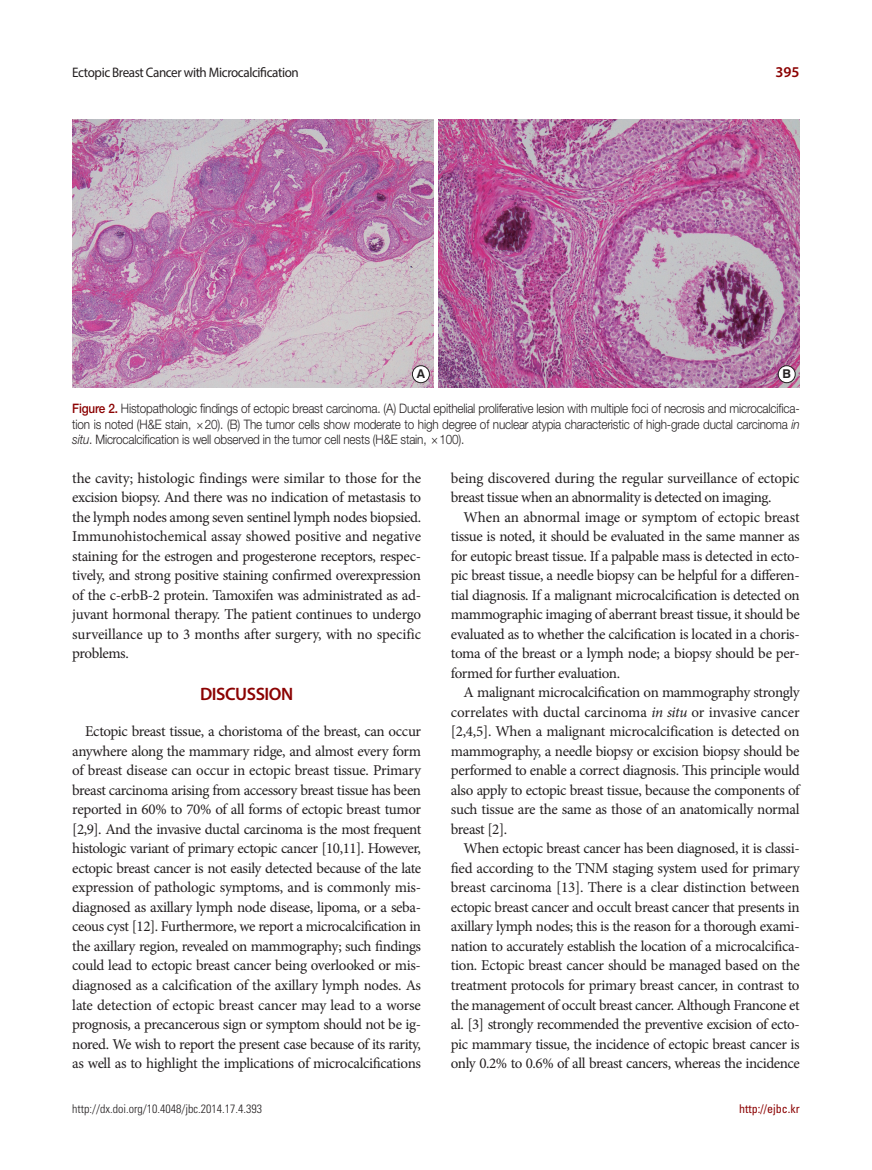
<style>
.page{position:relative;width:872px;height:1170px;background:#fff}
.page>*{position:absolute;margin:0;border:0;box-sizing:border-box;transform-origin:0 0}
.본문_대제목{font:600 18px "Myriad Pro";letter-spacing:-.025em;color:#8b0202}
.본문{font:15px/19.5px "Minion Pro";letter-spacing:-.025em;color:#231f20;text-align:justify}
.t1{font:600 15px "Myriad Pro";color:#8b0202}
.t2{font:13.8px "Myriad Pro";letter-spacing:-.03em;color:#231f20;scale:.95 1}
.표_제목__그림_설명{font:300 13.05px/15.6px "Helvetica Neue LT Std";letter-spacing:-.015em;color:#231f20;text-align:justify;scale:.9 1}
.t3{font:700 12.15px "Swiss 721 BT";color:#231f20}
.t4{font:300 condensed 12px "Univers LT Std";color:#231f20}
.t5{font:condensed 12px "Univers LT Std";color:#8b0202}
.s1{font-weight:500;color:#8b0202}
.s2{font-style:italic}
</style>
<div class="page">
<img style="left:438px;top:119px;width:361px;height:268px">
<div style="left:778px;top:365px;width:17px;height:17px;background:#fff;border-radius:50%"></div>
<div style="left:778px;top:365px;width:17px;height:18px;border:1px solid #231f20;border-radius:50%"></div>
<img style="left:72px;top:119px;width:362px;height:268px">
<div style="left:412px;top:365px;width:17px;height:17px;background:#fff;border-radius:50%"></div>
<div style="left:412px;top:365px;width:17px;height:18px;border:1px solid #231f20;border-radius:50%"></div>
<p class="t2" style="left:72px;top:64px;width:240px">Ectopic Breast Cancer with Microcalcification</p>
<p class="t1" style="left:775px;top:63px;width:26px">395</p>
<p class="t3" style="left:417px;top:367px;width:10px">A</p>
<p class="t3" style="left:782px;top:367px;width:10px">B</p>
<p class="표_제목__그림_설명" style="left:72px;top:400px;width:809px"><span class="s1">Figure 2.</span> Histopathologic findings of ectopic breast carcinoma. (A) Ductal epithelial proliferative lesion with multiple foci of necrosis and microcalcifica&shy;tion is noted (H&amp;E stain, ×20). (B) The tumor cells show moderate to high degree of nuclear atypia characteristic of high-grade ductal carcinoma <span class="s2">in situ</span>. Microcalcification is well observed in the tumor cell nests (H&amp;E stain, ×100).</p>
<p class="본문" style="left:72px;top:468px;width:350px">the cavity; histologic findings were similar to those for the excision biopsy. And there was no indication of metastasis to the lymph nodes among seven sentinel lymph nodes biopsied.<br>Immunohistochemical assay showed positive and negative staining for the estrogen and progesterone receptors, respec&shy;tively, and strong positive staining confirmed overexpression of the c-erbB-2 protein. Tamoxifen was administrated as ad&shy;juvant hormonal therapy. The patient continues to undergo surveillance up to 3 months after surgery, with no specific problems.</p>
<p class="본문_대제목" style="left:200px;top:682px;width:95px">DISCUSSION</p>
<p class="본문" style="left:72px;top:721px;width:350px;text-align:left;text-indent:13px">Ectopic breast tissue, a choristoma of the breast, can occur anywhere along the mammary ridge, and almost every form of breast disease can occur in ectopic breast tissue. Primary breast carcinoma arising from accessory breast tissue has been reported in 60% to 70% of all forms of ectopic breast tumor [2,9]. And the invasive ductal carcinoma is the most frequent histologic variant of primary ectopic cancer [10,11]. However, ectopic breast cancer is not easily detected because of the late expression of pathologic symptoms, and is commonly mis&shy;diagnosed as axillary lymph node disease, lipoma, or a seba&shy;ceous cyst [12]. Furthermore, we report a microcalcification in the axillary region, revealed on mammography; such findings could lead to ectopic breast cancer being overlooked or mis&shy;diagnosed as a calcification of the axillary lymph nodes. As late detection of ectopic breast cancer may lead to a worse prognosis, a precancerous sign or symptom should not be ig&shy;nored. We wish to report the present case because of its rarity, as well as to highlight the implications of microcalcifications</p>
<p class="본문" style="left:451px;top:468px;width:350px">being discovered during the regular surveillance of ectopic breast tissue when an abnormality is detected on imaging.</p>
<p class="본문" style="left:451px;top:507px;width:350px;text-indent:13px">When an abnormal image or symptom of ectopic breast tissue is noted, it should be evaluated in the same manner as for eutopic breast tissue. If a palpable mass is detected in ecto&shy;pic breast tissue, a needle biopsy can be helpful for a differen&shy;tial diagnosis. If a malignant microcalcification is detected on mammographic imaging of aberrant breast tissue, it should be evaluated as to whether the calcification is located in a choris&shy;toma of the breast or a lymph node; a biopsy should be per&shy;formed for further evaluation.</p>
<p class="본문" style="left:451px;top:682px;width:350px;text-indent:13px">A malignant microcalcification on mammography strongly correlates with ductal carcinoma <span class="s2">in situ</span> or invasive cancer [2,4,5]. When a malignant microcalcification is detected on mammography, a needle biopsy or excision biopsy should be performed to enable a correct diagnosis. This principle would also apply to ectopic breast tissue, because the components of such tissue are the same as those of an anatomically normal breast [2].</p>
<p class="본문" style="left:451px;top:838px;width:350px;text-indent:13px">When ectopic breast cancer has been diagnosed, it is classi&shy;fied according to the TNM staging system used for primary breast carcinoma [13]. There is a clear distinction between ectopic breast cancer and occult breast cancer that presents in axillary lymph nodes; this is the reason for a thorough exami&shy;nation to accurately establish the location of a microcalcifica&shy;tion. Ectopic breast cancer should be managed based on the treatment protocols for primary breast cancer, in contrast to the management of occult breast cancer. Although Francone et al. [3] strongly recommended the preventive excision of ecto&shy;pic mammary tissue, the incidence of ectopic breast cancer is only 0.2% to 0.6% of all breast cancers, whereas the incidence</p>
<p class="t4" style="left:72px;top:1101px;width:191px">http://dx.doi.org/10.4048/jbc.2014.17.4.393</p>
<p class="t5" style="left:739px;top:1100px;width:62px">http://ejbc.kr</p>
</div>
